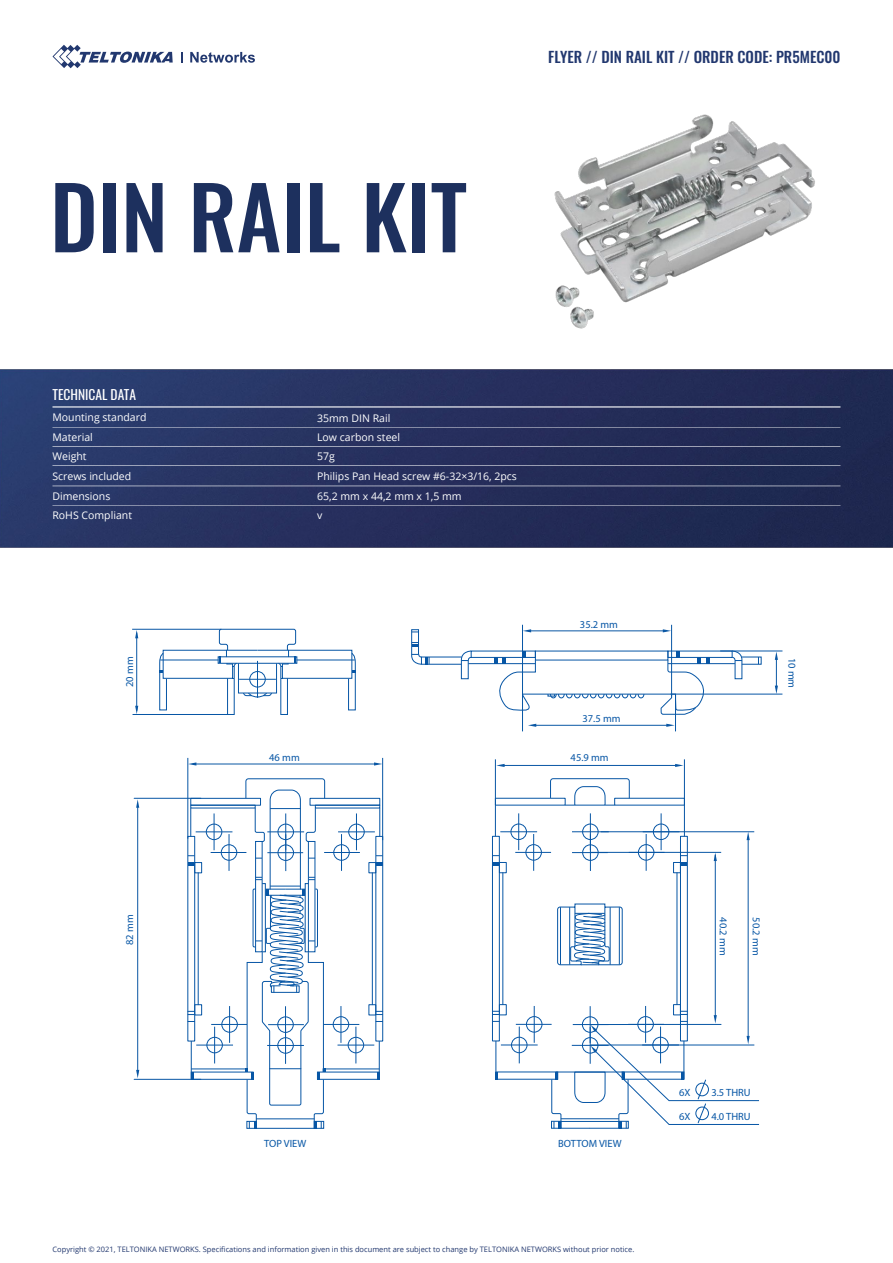
<style>
.page{position:relative;width:893px;height:1263px;background:#fff}
.page>*{position:absolute;margin:0;border:0;box-sizing:border-box;transform-origin:0 0}
.t1{font:500 85.5px "Oswald";color:#1d305e}
.t2{font:500 15px "Oswald";color:#22386f}
.t3{font:13.5px "Oswald";color:#fff}
.t4{font:10.5px/19.4px "Open Sans";color:#fff}
.t5{font:10.5px "Myriad Pro";color:#0756a5}
.t6{font:7.5px "Open Sans";color:#22386f}
</style>
<div class="page">
<img style="left:0;top:369px;width:893px;height:179px">
<svg style="left:52px;top:45px;width:121px;height:23px"></svg>
<svg style="left:181px;top:52px;width:2px;height:11px"></svg>
<svg style="left:190px;top:52px;width:65px;height:11px"></svg>
<hr style="left:52px;top:406px;width:788px;height:1px;background:#fff">
<hr style="left:52px;top:428px;width:788px;height:1px;background:#fff">
<hr style="left:52px;top:446px;width:788px;height:1px;background:#fff">
<hr style="left:52px;top:465px;width:788px;height:1px;background:#fff">
<hr style="left:52px;top:486px;width:788px;height:1px;background:#fff">
<hr style="left:52px;top:506px;width:788px;height:1px;background:#fff">
<svg style="left:188px;top:778px;width:195px;height:351px"></svg>
<hr style="left:134px;top:798px;width:67px;height:1px;background:#0756a5">
<hr style="left:134px;top:1079px;width:67px;height:1px;background:#0756a5">
<svg style="left:136px;top:1070px;width:3px;height:8px"></svg>
<svg style="left:136px;top:799px;width:3px;height:9px"></svg>
<hr style="left:137px;top:806px;width:1px;height:267px;background:#0a57a4">
<svg style="left:135px;top:630px;width:3px;height:8px"></svg>
<hr style="left:136px;top:633px;width:1px;height:78px;background:#0a57a4">
<svg style="left:135px;top:706px;width:3px;height:8px"></svg>
<svg style="left:159px;top:629px;width:197px;height:86px"></svg>
<hr style="left:132px;top:629px;width:89px;height:1px;background:#0756a5">
<hr style="left:133px;top:714px;width:95px;height:1px;background:#0756a5">
<div style="left:668px;top:651px;width:64px;height:7px;border:1px solid #0756a5"></div>
<svg style="left:732px;top:652px;width:10px;height:27px"></svg>
<hr style="left:668px;top:663px;width:67px;height:1px;background:#0756a5">
<div style="left:471px;top:651px;width:64px;height:7px;border:1px solid #0756a5"></div>
<hr style="left:468px;top:663px;width:67px;height:1px;background:#0756a5">
<svg style="left:411px;top:629px;width:60px;height:50px"></svg>
<div style="left:492px;top:836px;width:7px;height:205px;border:1px solid #0756a5"></div>
<div style="left:499px;top:862px;width:7px;height:11px;border:1px solid #0756a5"></div>
<div style="left:499px;top:1004px;width:7px;height:11px;border:1px solid #0756a5"></div>
<hr style="left:503px;top:873px;width:1px;height:131px;background:#0756a5">
<svg style="left:492px;top:1011px;width:7px;height:4px"></svg>
<hr style="left:495px;top:759px;width:1px;height:77px;background:#0756a5">
<hr style="left:496px;top:1041px;width:1px;height:38px;background:#0756a5">
<hr style="left:534px;top:1006px;width:1px;height:37px;background:#0756a5">
<hr style="left:516px;top:1024px;width:36px;height:1px;background:#0756a5">
<div style="left:526px;top:1016px;width:16px;height:16px;border:1px solid #0756a5;border-radius:50%"></div>
<hr style="left:519px;top:1026px;width:1px;height:37px;background:#0756a5">
<hr style="left:501px;top:1045px;width:37px;height:1px;background:#0756a5">
<div style="left:511px;top:1037px;width:16px;height:16px;border:1px solid #0756a5;border-radius:50%"></div>
<hr style="left:533px;top:834px;width:1px;height:37px;background:#0756a5">
<hr style="left:515px;top:852px;width:36px;height:1px;background:#0756a5">
<div style="left:526px;top:844px;width:16px;height:16px;border:1px solid #0756a5;border-radius:50%"></div>
<hr style="left:518px;top:813px;width:1px;height:37px;background:#0756a5">
<hr style="left:500px;top:831px;width:37px;height:1px;background:#0756a5">
<div style="left:511px;top:824px;width:16px;height:16px;border:1px solid #0756a5;border-radius:50%"></div>
<hr style="left:590px;top:834px;width:1px;height:37px;background:#0756a5">
<hr style="left:572px;top:852px;width:36px;height:1px;background:#0756a5">
<div style="left:582px;top:845px;width:16px;height:15px;border:1px solid #0756a5;border-radius:50%"></div>
<hr style="left:590px;top:813px;width:1px;height:37px;background:#0756a5">
<hr style="left:572px;top:831px;width:37px;height:1px;background:#0756a5">
<div style="left:582px;top:824px;width:16px;height:16px;border:1px solid #0756a5;border-radius:50%"></div>
<hr style="left:590px;top:1006px;width:1px;height:37px;background:#0756a5">
<div style="left:680px;top:836px;width:7px;height:205px;border:1px solid #0756a5"></div>
<div style="left:673px;top:862px;width:8px;height:11px;border:1px solid #0756a5"></div>
<div style="left:673px;top:1004px;width:8px;height:11px;border:1px solid #0756a5"></div>
<hr style="left:677px;top:873px;width:1px;height:131px;background:#0756a5">
<hr style="left:684px;top:759px;width:1px;height:77px;background:#0756a5">
<svg style="left:492px;top:863px;width:7px;height:3px"></svg>
<svg style="left:680px;top:863px;width:7px;height:3px"></svg>
<hr style="left:645px;top:1006px;width:1px;height:37px;background:#0756a5">
<hr style="left:646px;top:834px;width:1px;height:37px;background:#0756a5">
<div style="left:638px;top:844px;width:16px;height:16px;border:1px solid #0756a5;border-radius:50%"></div>
<hr style="left:661px;top:813px;width:1px;height:37px;background:#0756a5">
<div style="left:653px;top:824px;width:16px;height:16px;border:1px solid #0756a5;border-radius:50%"></div>
<svg style="left:550px;top:778px;width:80px;height:28px"></svg>
<svg style="left:557px;top:904px;width:66px;height:61px"></svg>
<svg style="left:496px;top:764px;width:9px;height:3px"></svg>
<svg style="left:675px;top:764px;width:8px;height:3px"></svg>
<hr style="left:501px;top:765px;width:177px;height:1px;background:#0a57a4">
<hr style="left:590px;top:852px;width:131px;height:1px;background:#0756a5">
<svg style="left:714px;top:853px;width:3px;height:8px"></svg>
<hr style="left:715px;top:855px;width:1px;height:163px;background:#0a57a4">
<hr style="left:601px;top:831px;width:153px;height:1px;background:#0756a5">
<svg style="left:747px;top:832px;width:3px;height:8px"></svg>
<svg style="left:551px;top:1011px;width:208px;height:117px"></svg>
<hr style="left:748px;top:837px;width:1px;height:202px;background:#0a57a4">
<hr style="left:590px;top:1045px;width:164px;height:1px;background:#0756a5">
<svg style="left:493px;top:625px;width:217px;height:107px"></svg>
<hr style="left:530px;top:631px;width:135px;height:1px;background:#0a57a4">
<hr style="left:720px;top:651px;width:62px;height:1px;background:#0756a5">
<hr style="left:670px;top:694px;width:112px;height:1px;background:#0756a5">
<svg style="left:775px;top:651px;width:3px;height:9px"></svg>
<svg style="left:775px;top:686px;width:3px;height:8px"></svg>
<hr style="left:776px;top:657px;width:1px;height:31px;background:#0a57a4">
<hr style="left:188px;top:758px;width:1px;height:81px;background:#0756a5">
<hr style="left:382px;top:758px;width:1px;height:82px;background:#0756a5">
<svg style="left:188px;top:762px;width:8px;height:3px"></svg>
<svg style="left:374px;top:762px;width:8px;height:3px"></svg>
<hr style="left:193px;top:764px;width:183px;height:1px;background:#0a57a4">
<img style="left:554px;top:114px;width:261px;height:215px">
<h1 class="t1" style="left:50px;top:173px;width:419px">DIN RAIL KIT</h1>
<h2 class="t2" style="left:548px;top:49px;width:294px">FLYER // DIN RAIL KIT // ORDER CODE: PR5MEC00</h2>
<p class="t3" style="left:52px;top:382px;width:85px">TECHNICAL DATA</p>
<p class="t4" style="left:52px;top:408px;width:96px">Mounting standard<br>Material</p>
<p class="t4" style="left:317px;top:408px;width:84px">35mm DIN Rail<br>Low carbon steel</p>
<p class="t4" style="left:52px;top:446px;width:36px">Weight</p>
<p class="t4" style="left:317px;top:446px;width:19px">57g</p>
<p class="t4" style="left:52px;top:465px;width:80px;line-height:20px">Screws included<br>Dimensions</p>
<p class="t4" style="left:317px;top:466px;width:201px">Philips Pan Head screw #6-32×3/16, 2pcs<br>65,2 mm x 44,2 mm x 1,5 mm</p>
<p class="t4" style="left:52px;top:506px;width:81px">RoHS Compliant</p>
<p class="t4" style="left:317px;top:506px;width:7px">v</p>
<p class="t5" style="left:123px;top:687px;width:32px;rotate:-90deg">20 mm</p>
<p class="t5" style="left:269px;top:751px;width:32px">46 mm</p>
<p class="t5" style="left:580px;top:618px;width:40px">35.2 mm</p>
<p class="t5" style="left:582px;top:712px;width:40px">37.5 mm</p>
<p class="t5" style="left:571px;top:751px;width:40px">45.9 mm</p>
<p class="t5" style="left:798px;top:657px;width:32px;rotate:90deg">10 mm</p>
<p class="t5" style="left:123px;top:945px;width:32px;rotate:-90deg">82 mm</p>
<p class="t5" style="left:264px;top:1137px;width:44px">TOP VIEW</p>
<p class="t5" style="left:558px;top:1137px;width:65px">BOTTOM VIEW</p>
<p class="t5" style="left:730px;top:917px;width:40px;rotate:90deg">40.2 mm</p>
<p class="t5" style="left:763px;top:917px;width:40px;rotate:90deg">50.2 mm</p>
<p class="t5" style="left:679px;top:1086px;width:13px">6X</p>
<p class="t5" style="left:711px;top:1086px;width:41px">3.5 THRU</p>
<p class="t5" style="left:679px;top:1110px;width:13px">6X</p>
<p class="t5" style="left:711px;top:1110px;width:41px">4.0 THRU</p>
<p class="t6" style="left:52px;top:1244px;width:583px">Copyright © 2021, TELTONIKA NETWORKS. Specifications and information given in this document are subject to change by TELTONIKA NETWORKS without prior notice.</p>
</div>
